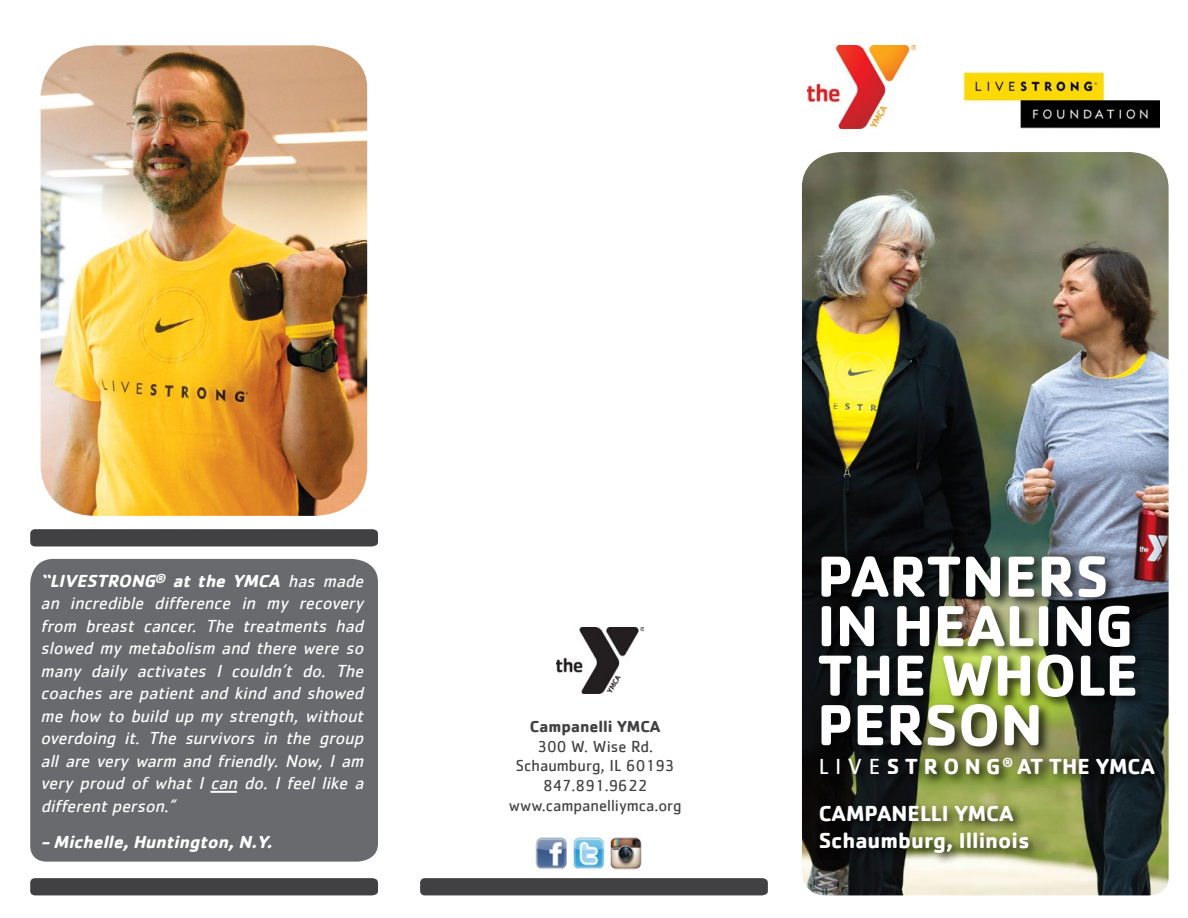
<style>
.page{position:relative;width:1188px;height:918px;background:#fff}
.page>*{position:absolute;margin:0;border:0;box-sizing:border-box;transform-origin:0 0}
.t1{font:700 60px/49.5px "Cachet";color:#fff}
.t2{font:700 22.5px/47.4px "Cachet";color:#fff}
.t3{font:700 19.5px "Cachet";color:#fff}
.t4{font:italic 18px/22.5px "Cachet";color:#fff;text-align:justify}
.t5{font:italic 700 18px "Cachet";color:#fff}
.t6{font:16.5px/19.8px "Cachet";color:#414042;text-align:center}
.t7{font:700 16.5px "Cachet";color:#414042}
.t8{font:700 10.5px "Cachet";color:#fff}
.s1{font-weight:700}
.s2{font-weight:400}
</style>
<div class="page">
<div style="left:30px;top:559px;width:348px;height:303px;background:#696a6d"></div>
<div style="left:30px;top:529px;width:348px;height:17px;background:#414042"></div>
<div style="left:30px;top:878px;width:348px;height:17px;background:#414042"></div>
<div style="left:420px;top:878px;width:348px;height:17px;background:#414042"></div>
<hr style="left:211px;top:791px;width:26px;height:2px;background:#fff">
<img style="left:556px;top:628px;width:87px;height:66px">
<img style="left:808px;top:46px;width:107px;height:82px">
<img style="left:536px;top:837px;width:106px;height:33px">
<img style="left:963px;top:71px;width:197px;height:57px">
<img style="left:41px;top:45px;width:326px;height:471px">
<img style="left:802px;top:152px;width:367px;height:743px">
<div style="left:816px;top:553px;width:333px;height:207px;background:#000;opacity:.75"></div>
<div style="left:817px;top:755px;width:350px;height:31px;background:#000;opacity:.75"></div>
<div style="left:816px;top:802px;width:225px;height:63px;background:#000;opacity:.75"></div>
<p class="t4" style="left:41px;top:569px;width:329px"><span class="s1">“LIVESTRONG</span><sup>®</sup> <span class="s1">at the YMCA</span> has made an incredible difference in my recovery from breast cancer. The treatments had slowed my metabolism and there were so many daily activates I couldn’t do. The coaches are patient and kind and showed me how to build up my strength, without overdoing it. The survivors in the group all are very warm and friendly. Now, I am very proud of what I can do. I feel like a differentperson.”</p>
<p class="t5" style="left:41px;top:830px;width:238px">-Michelle,Huntington,N.Y.</p>
<p class="t7" style="left:530px;top:716px;width:132px">Campanelli YMCA</p>
<p class="t6" style="left:509px;top:736px;width:174px">300 W. Wise Rd.<br>Schaumburg, IL 60193<br>847.891.9622 www.campanelliymca.org</p>
<h1 class="t1" style="left:817px;top:550px;width:323px">PARTNERS<br>IN HEALING<br>THE WHOLE<br>PERSON</h1>
<p class="t2" style="left:819px;top:742px;width:338px"><span class="s2">L I V E</span> S T R O N G AT THE YMCA<br>CAMPANELLI YMCA</p>
<p class="t2" style="left:819px;top:816px;width:213px">Schaumburg, Illinois</p>
<p class="t3" style="left:802px;top:614px;width:283px">L I V E S T R O N G AT THE YMCA</p>
<p class="t8" style="left:1003px;top:755px;width:12px">®</p>
</div>
